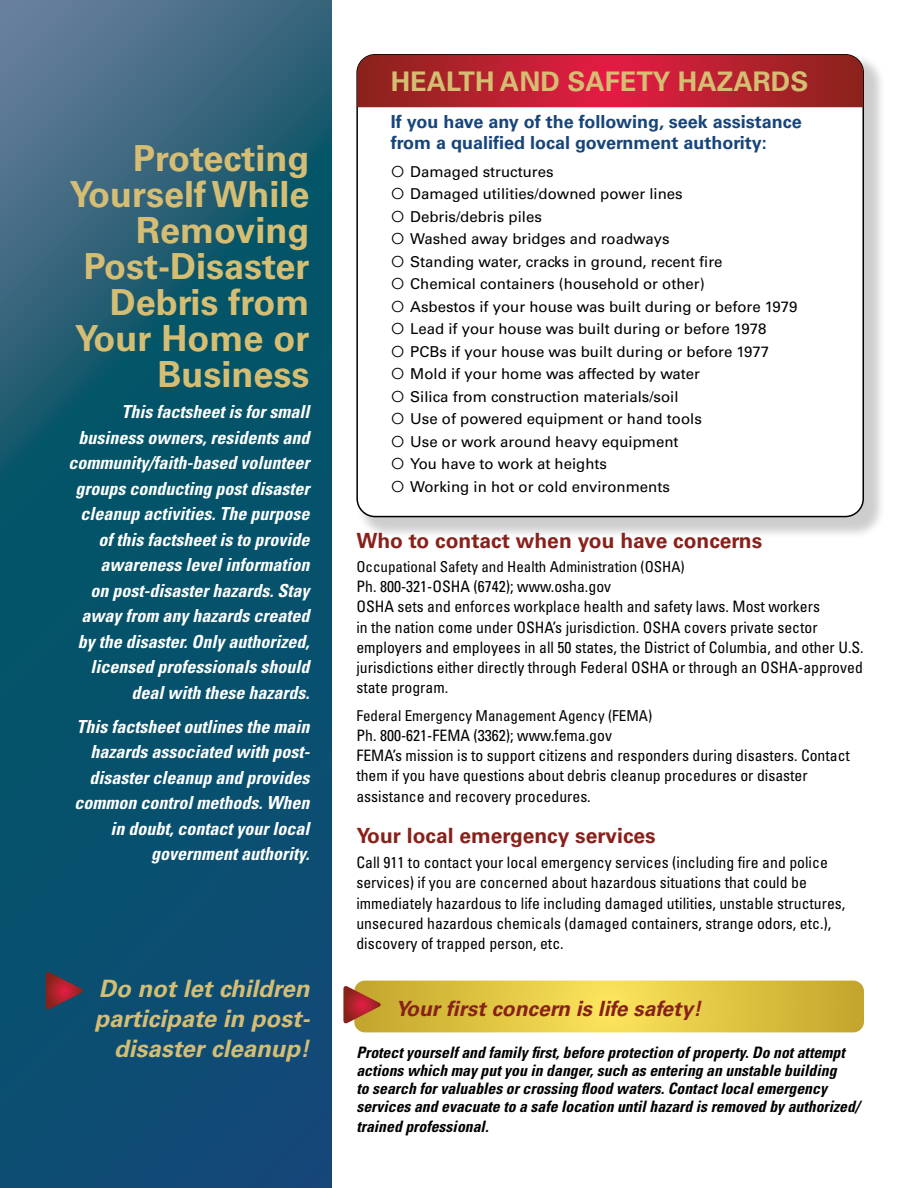
<style>
.page{position:relative;width:918px;height:1188px;background:#fff}
.page>*{position:absolute;margin:0;border:0;box-sizing:border-box;transform-origin:0 0}
.t1{font:700 36px/36px "Univers LT Std";color:#d5be73;text-align:right}
.t2{font:700 27px "Univers LT Std";color:#d5be73}
.t3{font:italic 700 24px/30px "Univers LT Std";color:#d5be73;text-align:right}
.t4{font:700 21px "Univers LT Std";color:#89211b}
.Subheads{font:italic 700 21px "Univers LT Std";color:#89211b}
.t5{font:italic 700 condensed 18px/25.5px "Univers LT Std";color:#fff;text-align:right}
.t6{font:700 18px/20.2px "Univers LT Std";color:#17457a}
.Body__no_space_after{font:condensed 15.75px/20.2px "Univers LT Std";color:#000}
.t7{font:italic 700 condensed 15.75px/18px "Univers LT Std";color:#000}
.t8{font:15px "Univers LT Std";color:#000}
.Body_Bold{font:condensed 15px "Univers LT Std";color:#000}
</style>
<div class="page">
<svg style="left:0;top:0;width:331px;height:1188px;background:#145672"></svg>
<div style="left:356px;top:53px;width:530px;height:486px;background:#000;opacity:.2"></div>
<div style="left:357px;top:55px;width:506px;height:462px;background:#fff;border-radius:18px"></div>
<svg style="left:357px;top:55px;width:506px;height:52px;background:#b6202f"></svg>
<svg style="left:46px;top:972px;width:38px;height:38px"></svg>
<svg style="left:343px;top:981px;width:521px;height:51px;background:#ddc044"></svg>
<h2 class="t1" style="left:69px;top:141px;width:242px">Protecting<br>Yourself While<br>Removing<br>Post-Disaster<br>Debris from<br>Your Home or<br>Business</h2>
<p class="t5" style="left:69px;top:399px;width:242px">This factsheet is for small business owners, residents and community/faith-based volunteer groups conducting post disaster cleanup activities. The purpose of this factsheet is to provide awareness level information<br>on post-disaster hazards. Stay away from any hazards created by the disaster. Only authorized, licensed professionals should deal with these hazards.</p>
<p class="t5" style="left:75px;top:714px;width:237px">This factsheet outlines the main hazards associated with post&shy;disaster cleanup and provides common control methods. When in doubt, contact your local government authority.</p>
<p class="t3" style="left:95px;top:974px;width:217px">Do not let children participate in post&shy;disaster cleanup!</p>
<h2 class="t2" style="left:391px;top:66px;width:419px">HEALTH AND SAFETY HAZARDS</h2>
<p class="t6" style="left:391px;top:112px;width:413px">If you have any of the following, seek assistance from a qualified local government authority:</p>
<p class="t8" style="left:410px;top:162px;width:145px">Damaged structures</p>
<p class="t8" style="left:410px;top:185px;width:274px">Damaged utilities/downed power lines</p>
<p class="t8" style="left:410px;top:207px;width:133px">Debris/debris piles</p>
<p class="t8" style="left:410px;top:230px;width:261px">Washed away bridges and roadways</p>
<p class="t8" style="left:410px;top:252px;width:314px">Standing water, cracks in ground, recent fire</p>
<p class="t8" style="left:410px;top:275px;width:296px">Chemical containers (household or other)</p>
<p class="t8" style="left:410px;top:297px;width:389px">Asbestos if your house was built during or before 1979</p>
<p class="t8" style="left:410px;top:320px;width:358px">Lead if your house was built during or before 1978</p>
<p class="t8" style="left:410px;top:342px;width:360px">PCBs if your house was built during or before 1977</p>
<p class="t8" style="left:410px;top:365px;width:291px">Mold if your home was affected by water</p>
<p class="t8" style="left:410px;top:387px;width:270px">Silica from construction materials/soil</p>
<p class="t8" style="left:410px;top:410px;width:293px">Use of powered equipment or hand tools</p>
<p class="t8" style="left:410px;top:432px;width:270px">Use or work around heavy equipment</p>
<p class="t8" style="left:410px;top:455px;width:198px">You have to work at heights</p>
<p class="t8" style="left:410px;top:477px;width:261px">Working in hot or cold environments</p>
<h3 class="t4" style="left:356px;top:528px;width:407px">Who to contact when you have concerns</h3>
<p class="Body_Bold" style="left:356px;top:557px;width:330px">Occupational Safety and Health Administration (OSHA)</p>
<p class="Body__no_space_after" style="left:356px;top:576px;width:256px">Ph. 800-321-OSHA (6742); www.osha.gov</p>
<p class="Body__no_space_after" style="left:356px;top:596px;width:509px">OSHA sets and enforces workplace health and safety laws. Most workers<br>in the nation come under OSHA’s jurisdiction. OSHA covers private sector employers and employees in all 50 states, the District of Columbia, and other U.S. jurisdictions either directly through Federal OSHA or through an OSHA-approved state program.</p>
<p class="Body_Bold" style="left:356px;top:706px;width:297px">Federal Emergency Management Agency (FEMA)</p>
<p class="Body__no_space_after" style="left:356px;top:725px;width:257px">Ph. 800-621-FEMA (3362); www.fema.gov</p>
<p class="Body__no_space_after" style="left:356px;top:745px;width:495px">FEMA’s mission is to support citizens and responders during disasters. Contact them if you have questions about debris cleanup procedures or disaster assistance and recovery procedures.</p>
<h3 class="t4" style="left:356px;top:823px;width:301px">Your local emergency services</h3>
<p class="Body__no_space_after" style="left:356px;top:852px;width:491px">Call 911 to contact your local emergency services (including fire and police services) if you are concerned about hazardous situations that could be immediately hazardous to life including damaged utilities, unstable structures, unsecured hazardous chemicals (damaged containers, strange odors, etc.), discovery of trapped person, etc.</p>
<p class="Subheads" style="left:395px;top:996px;width:307px">Your first concern is life safety!</p>
<p class="t7" style="left:356px;top:1043px;width:505px">Protect yourself and family first, before protection of property. Do not attempt actions which may put you in danger, such as entering an unstable building<br>to search for valuables or crossing flood waters. Contact local emergency services and evacuate to a safe location until hazard is removed by authorized/</p>
<p class="t7" style="left:356px;top:1117px;width:134px">trained professional.</p>
</div>
